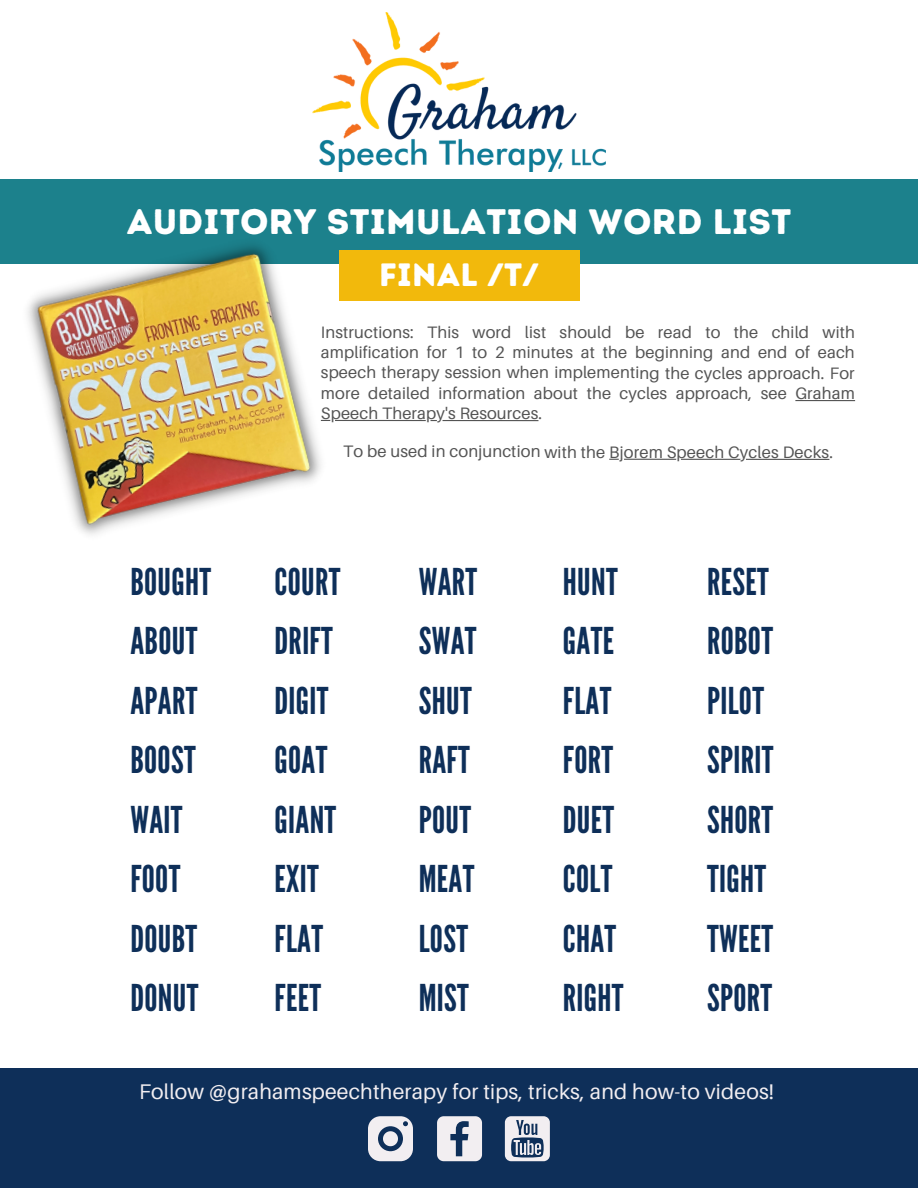
<style>
.page{position:relative;width:918px;height:1188px;background:#fff}
.page>*{position:absolute;margin:0;border:0;box-sizing:border-box;transform-origin:0 0}
.t1{font:36.9px "League Gothic";letter-spacing:.01em;color:#0e2f59}
.t2{font:35.4px "Intro Rust Base";letter-spacing:.01em;color:#fff}
.t3{font:32.4px "Intro Rust Base";letter-spacing:.01em;color:#fff}
.t4{font:21.15px "Aileron";letter-spacing:.01em;color:#f2eef1}
.t5{font:16.65px "Aileron";letter-spacing:.01em;color:#545454}
.t6{font:16.5px/20.2px "Aileron";letter-spacing:.01em;color:#545454;text-align:justify}
</style>
<div class="page">
<div style="left:0;top:1069px;width:918px;height:119px;background:#0e2f59"></div>
<svg style="left:368px;top:1116px;width:45px;height:45px"></svg>
<svg style="left:437px;top:1116px;width:45px;height:45px"></svg>
<div style="left:505px;top:1116px;width:45px;height:45px;background:#f2eef1;border-radius:6px"></div>
<svg style="left:511px;top:1120px;width:33px;height:37px"></svg>
<img style="left:313px;top:12px;width:292px;height:159px">
<div style="left:0;top:180px;width:918px;height:83px;background:#1c818c"></div>
<div style="left:339px;top:251px;width:241px;height:49px;background:#f2b90c"></div>
<hr style="left:795px;top:400px;width:60px;height:1px;background:#545454">
<hr style="left:321px;top:420px;width:217px;height:1px;background:#545454">
<hr style="left:609px;top:459px;width:220px;height:1px;background:#545454">
<img style="left:12px;top:245px;width:324px;height:290px">
<p class="t2" style="left:127px;top:200px;width:666px">AUDITORY STIMULATION WORD LIST</p>
<p class="t3" style="left:379px;top:255px;width:161px">FINAL /T/</p>
<p class="t6" style="left:321px;top:322px;width:536px">Instructions: This word list should be read to the child with amplification for 1 to 2 minutes at the beginning and end of each speech therapy session when implementing the cycles approach. For more detailed information about the cycles approach, see Graham Speech Therapy's Resources.</p>
<p class="t5" style="left:343px;top:441px;width:491px">To be used in conjunction with the Bjorem Speech Cycles Decks.</p>
<p class="t1" style="left:130px;top:561px;width:82px">BOUGHT</p>
<p class="t1" style="left:130px;top:620px;width:68px">ABOUT</p>
<p class="t1" style="left:130px;top:679px;width:69px">APART</p>
<p class="t1" style="left:130px;top:739px;width:67px">BOOST</p>
<p class="t1" style="left:130px;top:798px;width:54px">WAIT</p>
<p class="t1" style="left:130px;top:858px;width:52px">FOOT</p>
<p class="t1" style="left:130px;top:917px;width:68px">DOUBT</p>
<p class="t1" style="left:130px;top:977px;width:70px">DONUT</p>
<p class="t1" style="left:275px;top:561px;width:67px">COURT</p>
<p class="t1" style="left:275px;top:620px;width:60px">DRIFT</p>
<p class="t1" style="left:275px;top:679px;width:56px">DIGIT</p>
<p class="t1" style="left:275px;top:739px;width:54px">GOAT</p>
<p class="t1" style="left:275px;top:798px;width:63px">GIANT</p>
<p class="t1" style="left:275px;top:858px;width:46px">EXIT</p>
<p class="t1" style="left:275px;top:917px;width:50px">FLAT</p>
<p class="t1" style="left:275px;top:977px;width:48px">FEET</p>
<p class="t1" style="left:419px;top:561px;width:60px">WART</p>
<p class="t1" style="left:419px;top:620px;width:59px">SWAT</p>
<p class="t1" style="left:419px;top:679px;width:54px">SHUT</p>
<p class="t1" style="left:419px;top:739px;width:53px">RAFT</p>
<p class="t1" style="left:419px;top:798px;width:54px">POUT</p>
<p class="t1" style="left:419px;top:858px;width:57px">MEAT</p>
<p class="t1" style="left:419px;top:917px;width:51px">LOST</p>
<p class="t1" style="left:419px;top:977px;width:52px">MIST</p>
<p class="t1" style="left:563px;top:561px;width:56px">HUNT</p>
<p class="t1" style="left:563px;top:620px;width:53px">GATE</p>
<p class="t1" style="left:563px;top:679px;width:50px">FLAT</p>
<p class="t1" style="left:563px;top:739px;width:52px">FORT</p>
<p class="t1" style="left:563px;top:798px;width:53px">DUET</p>
<p class="t1" style="left:563px;top:858px;width:51px">COLT</p>
<p class="t1" style="left:563px;top:917px;width:55px">CHAT</p>
<p class="t1" style="left:563px;top:977px;width:62px">RIGHT</p>
<p class="t1" style="left:707px;top:561px;width:63px">RESET</p>
<p class="t1" style="left:707px;top:620px;width:68px">ROBOT</p>
<p class="t1" style="left:707px;top:679px;width:59px">PILOT</p>
<p class="t1" style="left:707px;top:739px;width:68px">SPIRIT</p>
<p class="t1" style="left:707px;top:798px;width:68px">SHORT</p>
<p class="t1" style="left:707px;top:858px;width:61px">TIGHT</p>
<p class="t1" style="left:707px;top:917px;width:68px">TWEET</p>
<p class="t1" style="left:707px;top:977px;width:67px">SPORT</p>
<p class="t4" style="left:139px;top:1079px;width:637px">Follow @grahamspeechtherapy for tips, tricks, and how-to videos!</p>
</div>
